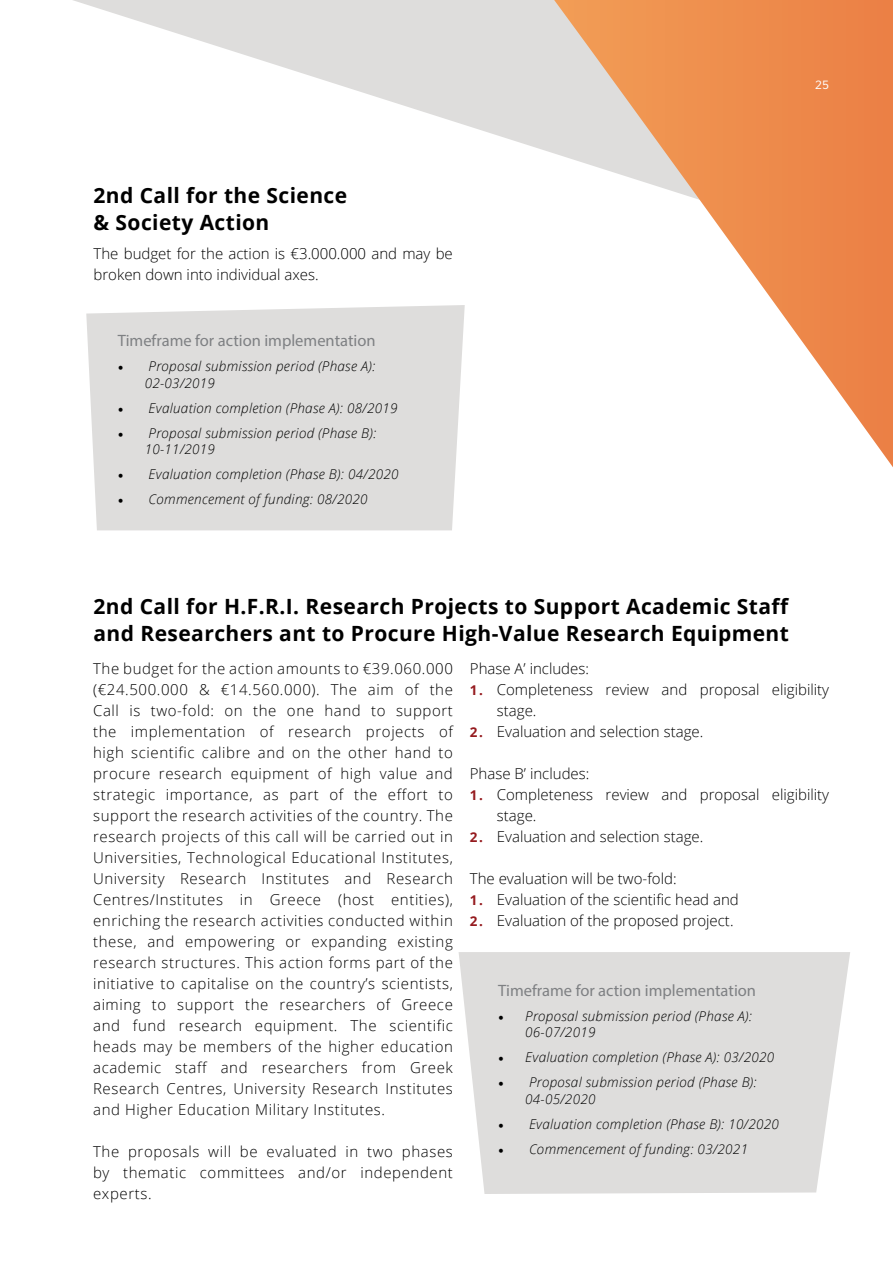
<style>
.page{position:relative;width:893px;height:1263px;background:#fff}
.page>*{position:absolute;margin:0;border:0;box-sizing:border-box;transform-origin:0 0}
.t1{font:700 21px/27px "Open Sans";letter-spacing:.02em;color:#000}
.t2{font:16.5px "Myriad Pro";color:#7e8083}
.t3{font:300 15px/21px "Open Sans";color:#000}
.t4{font:italic 300 13.5px/16.5px "Open Sans";letter-spacing:.02em;color:#000}
.t5{font:12px "Aka Acid GR Muli";color:#fff}
.s1{font-family:"Minion Pro";font-weight:400;font-style:normal;font-size:15px}
.s2{font-weight:700;font-size:13.5px;color:#951b1f}
</style>
<div class="page">
<svg style="left:73px;top:0;width:481px;height:153px;fill:#e1e0df"></svg>
<svg style="left:554px;top:0;width:339px;height:467px"></svg>
<svg style="left:459px;top:952px;width:391px;height:242px;background:#e0dfde"></svg>
<div style="left:86px;top:305px;width:379px;height:225px;background:#dedddc"></div>
<p class="t5" style="left:815px;top:77px;width:15px">25</p>
<h1 class="t1" style="left:94px;top:181px;width:255px">2nd Call for the Science &amp; Society Action</h1>
<p class="t3" style="left:94px;top:242px;width:361px">The budget for the action is €3.000.000 and may be broken down into individual axes.</p>
<p class="t2" style="left:118px;top:330px;width:259px">Timeframe for action implementation</p>
<p class="t4" style="left:145px;top:357px;width:232px;text-indent:-27px"><span class="s1">•</span> Proposal submission period (Phase A):<br>02-03/2019</p>
<p class="t4" style="left:118px;top:399px;width:281px"><span class="s1">•</span> Evaluation completion (Phase A): 08/2019</p>
<p class="t4" style="left:145px;top:424px;width:233px;text-indent:-27px"><span class="s1">•</span> Proposal submission period (Phase B):<br>10-11/2019</p>
<p class="t4" style="left:118px;top:465px;width:282px"><span class="s1">•</span> Evaluation completion (Phase B): 04/2020</p>
<p class="t4" style="left:118px;top:490px;width:251px"><span class="s1">•</span> Commencement of funding: 08/2020</p>
<h1 class="t1" style="left:94px;top:593px;width:697px">2nd Call for H.F.R.I. Research Projects to Support Academic Staff and Researchers ant to Procure High-Value Research Equipment</h1>
<p class="t3" style="left:93px;top:658px;width:361px;text-align:justify">The budget for the action amounts to €39.060.000 (€24.500.000 &amp; €14.560.000). The aim of the Call is two-fold: on the one hand to support the implementation of research projects of high scientific calibre and on the other hand to procure research equipment of high value and strategic importance, as part of the effort to support the research activities of the country. The research projects of this call will be carried out in Universities, Technological Educational Institutes, University Research Institutes and Research Centres/Institutes in Greece (host entities), enriching the research activities conducted within these, and empowering or expanding existing research structures. This action forms part of the initiative to capitalise on the country’s scientists, aiming to support the researchers of Greece and fund research equipment. The scientific heads may be members of the higher education academic staff and researchers from Greek Research Centres, University Research Institutes and Higher Education Military Institutes.</p>
<p class="t3" style="left:93px;top:1141px;width:361px;text-align:justify">The proposals will be evaluated in two phases by thematic committees and/or independent experts.</p>
<p class="t3" style="left:470px;top:658px;width:121px">Phase A’ includes:</p>
<p class="t3" style="left:497px;top:679px;width:334px;text-indent:-27px"><span class="s2">1.</span> Completeness review and proposal eligibility stage.</p>
<p class="t3" style="left:470px;top:721px;width:235px"><span class="s2">2.</span> Evaluation and selection stage.</p>
<p class="t3" style="left:470px;top:763px;width:121px">Phase B’ includes:</p>
<p class="t3" style="left:497px;top:784px;width:334px;text-indent:-27px"><span class="s2">1.</span> Completeness review and proposal eligibility stage.</p>
<p class="t3" style="left:470px;top:826px;width:235px"><span class="s2">2.</span> Evaluation and selection stage.</p>
<p class="t3" style="left:470px;top:868px;width:208px">The evaluation will be two-fold:</p>
<p class="t3" style="left:470px;top:889px;width:270px"><span class="s2">1.</span> Evaluation of the scientific head and</p>
<p class="t3" style="left:470px;top:910px;width:265px"><span class="s2">2.</span> Evaluation of the proposed project.</p>
<p class="t2" style="left:498px;top:980px;width:259px">Timeframe for action implementation</p>
<p class="t4" style="left:525px;top:1007px;width:228px;text-indent:-27px"><span class="s1">•</span> Proposal submission period (Phase A):<br>06-07/2019</p>
<p class="t4" style="left:498px;top:1048px;width:278px"><span class="s1">•</span> Evaluation completion (Phase A): 03/2020</p>
<p class="t4" style="left:525px;top:1073px;width:233px;text-indent:-27px"><span class="s1">•</span> Proposal submission period (Phase B):<br>04-05/2020</p>
<p class="t4" style="left:498px;top:1115px;width:282px"><span class="s1">•</span> Evaluation completion (Phase B): 10/2020</p>
<p class="t4" style="left:498px;top:1140px;width:251px"><span class="s1">•</span> Commencement of funding: 03/2021</p>
</div>
